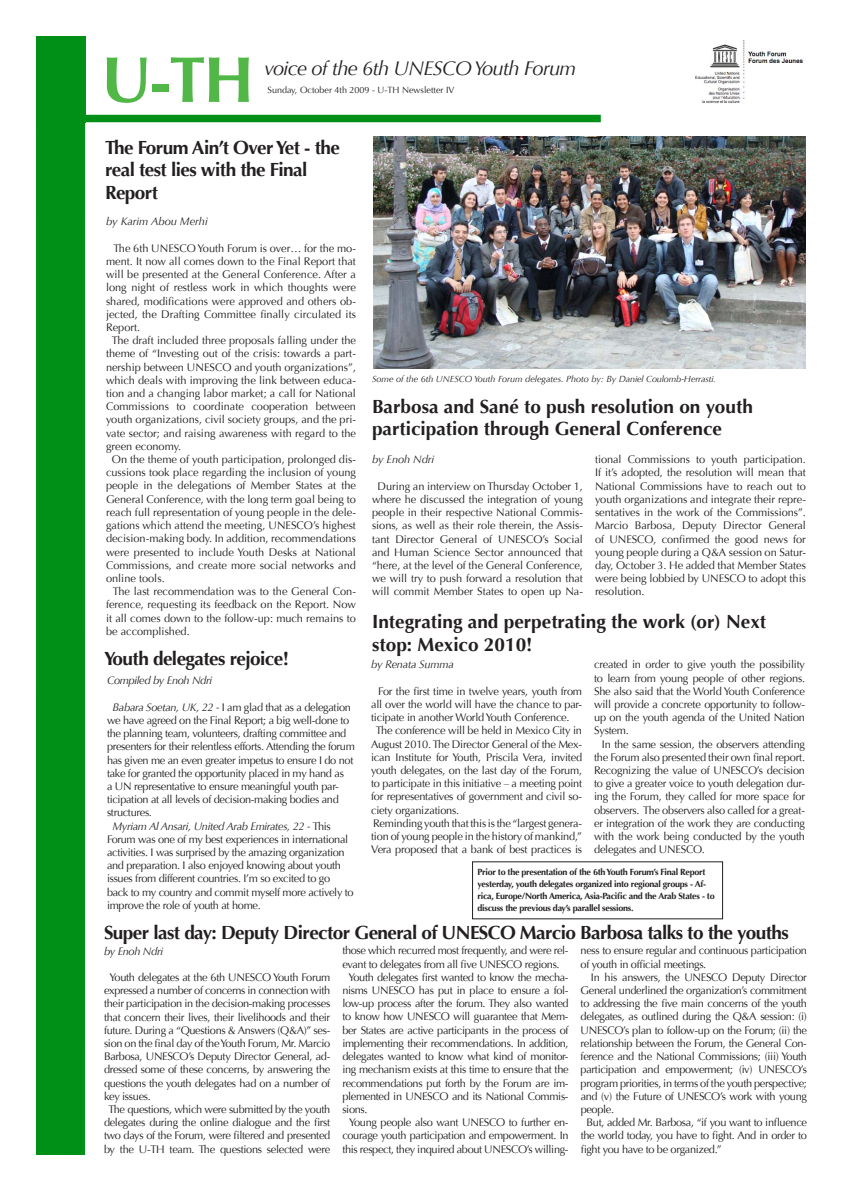
<style>
.page{position:relative;width:842px;height:1191px;background:#fff}
.page>*{position:absolute;margin:0;border:0;box-sizing:border-box;transform-origin:0 0}
.t1{font:700 65px "Optima";color:#51b848}
.t2{font:italic 20px "Optima";letter-spacing:-.03em;color:#231f20}
.t3{font:700 19px/22.8px "Optima";letter-spacing:-.03em;color:#231f20}
.t4{font:700 19px/22.8px "Optima";color:#231f20}
.t5{font:11px/13.2px "Optima";letter-spacing:-.03em;color:#231f20;text-align:justify}
.t6{font:11px/13.2px "Optima";letter-spacing:-.005em;color:#231f20;text-align:center}
.t7{font:italic 11px "Optima";letter-spacing:-.02em;color:#231f20}
.t8{font:italic 11px "Optima";color:#231f20}
.Body{font:700 9px/12px "Optima";letter-spacing:-.03em;color:#231f20}
.t9{font:italic 9px "Optima";color:#231f20}
.t10{font:9px "Optima";color:#231f20}
.s1{font-style:italic}
</style>
<div class="page">
<div style="left:36px;top:36px;width:49px;height:87px;background:#008f17"></div>
<div style="left:36px;top:106px;width:49px;height:1049px;background:#008f17"></div>
<svg style="left:85px;top:115px;width:516px;height:15px"></svg>
<img style="left:695px;top:40px;width:109px;height:63px">
<div style="left:746px;top:63px;width:67px;height:47px;background:#fff"></div>
<img style="left:373px;top:136px;width:433px;height:232px">
<p class="t1" style="left:101px;top:42px;width:155px">U-TH</p>
<p class="t2" style="left:264px;top:57px;width:314px">voice of the 6th UNESCO Youth Forum</p>
<p class="t10" style="left:268px;top:84px;width:188px">Sunday, October 4th 2009 - U-TH Newsletter IV</p>
<p class="t3" style="left:105px;top:136px;width:236px">The Forum Ain’t Over Yet - the real test lies with the Final</p>
<p class="t3" style="left:105px;top:181px;width:55px">Report</p>
<p class="t8" style="left:106px;top:215px;width:103px">by Karim Abou Merhi</p>
<p class="t5" style="left:106px;top:242px;width:252px;text-indent:7px">The 6th UNESCO Youth Forum is over… for the mo&shy;ment. It now all comes down to the Final Report that will be presented at the General Conference. After a long night of restless work in which thoughts were shared, modifications were approved and others ob&shy;jected, the Drafting Committee finally circulated its Report.</p>
<p class="t5" style="left:106px;top:334px;width:252px;text-indent:6px">The draft included three proposals falling under the theme of “Investing out of the crisis: towards a part&shy;nership between UNESCO and youth organizations”, which deals with improving the link between educa&shy;tion and a changing labor market; a call for National Commissions to coordinate cooperation between youth organizations, civil society groups, and the pri&shy;vate sector; and raising awareness with regard to the green economy.</p>
<p class="t5" style="left:106px;top:453px;width:252px;text-indent:6px">On the theme of youth participation, prolonged dis&shy;cussions took place regarding the inclusion of young people in the delegations of Member States at the General Conference, with the long term goal being to reach full representation of young people in the dele&shy;gations which attend the meeting, UNESCO’s highest decision-making body. In addition, recommendations were presented to include Youth Desks at National Commissions, and create more social networks and online tools.</p>
<p class="t5" style="left:106px;top:585px;width:251px;text-indent:7px">The last recommendation was to the General Con&shy;ference, requesting its feedback on the Report. Now it all comes down to the follow-up: much remains to be accomplished.</p>
<p class="t3" style="left:104px;top:647px;width:187px">Youth delegates rejoice!</p>
<p class="t7" style="left:107px;top:674px;width:107px">Compiled by Enoh Ndri</p>
<p class="t5" style="left:107px;top:700px;width:249px;text-align:left;text-indent:5px"><span class="s1">Babara Soetan, UK, 22 -</span> I am glad that as a delegation we have agreed on the Final Report; a big well-done to the planning team, volunteers, drafting committee and presenters for their relentless efforts. Attending the forum has given me an even greater impetus to ensure I do not take for granted the opportunity placed in my hand as<br>a UN representative to ensure meaningful youth par&shy;ticipation at all levels of decision-making bodies and structures.</p>
<p class="t5" style="left:107px;top:819px;width:248px;text-align:left;text-indent:5px"><span class="s1">Myriam Al Ansari, United Arab Emirates, 22 -</span> This Forum was one of my best experiences in international activities. I was surprised by the amazing organization and preparation. I also enjoyed knowing about youth issues from different countries. I’m so excited to go back to my country and commit myself more actively to improve the role of youth at home.</p>
<p class="t9" style="left:372px;top:374px;width:346px">Some of the 6th UNESCO Youth Forum delegates. Photo by: By Daniel Coulomb-Herrasti.</p>
<p class="t4" style="left:372px;top:395px;width:382px">Barbosa and Sané to push resolution on youth</p>
<p class="t4" style="left:372px;top:418px;width:351px">participation through General Conference</p>
<p class="t7" style="left:372px;top:453px;width:64px">by Enoh Ndri</p>
<p class="t6" style="left:372px;top:479px;width:212px">During an interview on Thursday October 1, where he discussed the integration of young people in their respective National Commis&shy;sions, as well as their role therein, the Assis&shy;tant Director General of UNESCO’s Social and Human Science Sector announced that “here, at the level of the General Conference, we will try to push forward a resolution that will commit Member States to open up Na-</p>
<p class="t5" style="left:595px;top:453px;width:212px">tional Commissions to youth participation.<br>If it’s adopted, the resolution will mean that National Commissions have to reach out to youth organizations and integrate their repre&shy;sentatives in the work of the Commissions”.<br>Marcio Barbosa, Deputy Director General of UNESCO, confirmed the good news for young people during a Q&amp;A session on Satur&shy;day, October 3. He added that Member States were being lobbied by UNESCO to adopt this resolution.</p>
<p class="t4" style="left:372px;top:610px;width:396px">Integrating and perpetrating the work (or) Next stop: Mexico 2010!</p>
<p class="t7" style="left:371px;top:658px;width:84px">by Renata Summa</p>
<p class="t5" style="left:371px;top:684px;width:212px;text-indent:7px">For the first time in twelve years, youth from all over the world will have the chance to par&shy;ticipate in another World Youth Conference.</p>
<p class="t5" style="left:371px;top:724px;width:212px;text-indent:5px">The conference will be held in Mexico City in August 2010. The Director General of the Mex&shy;ican Institute for Youth, Priscila Vera, invited youth delegates, on the last day of the Forum, to participate in this initiative – a meeting point for representatives of government and civil so&shy;ciety organizations.</p>
<p class="t5" style="left:371px;top:816px;width:212px">Reminding youth that this is the “largest genera&shy;tion of young people in the history of mankind,” Vera proposed that a bank of best practices is</p>
<p class="t5" style="left:594px;top:658px;width:212px">created in order to give youth the possibility to learn from young people of other regions.<br>She also said that the World Youth Conference will provide a concrete opportunity to follow&shy;up on the youth agenda of the United Nation System.</p>
<p class="t5" style="left:594px;top:737px;width:212px;text-indent:8px">In the same session, the observers attending the Forum also presented their own final report.<br>Recognizing the value of UNESCO’s decision to give a greater voice to youth delegation dur&shy;ing the Forum, they called for more space for observers. The observers also called for a great&shy;er integration of the work they are conducting with the work being conducted by the youth delegates and UNESCO.</p>
<p class="Body" style="left:478px;top:866px;width:239px">Prior to the presentation of the 6th Youth Forum’s Final Report yesterday, youth delegates organized into regional groups - Af&shy;rica, Europe/North America, Asia-Pacific and the Arab States - to discuss the previous day’s parallel sessions.</p>
<p class="t3" style="left:104px;top:921px;width:686px">Super last day: Deputy Director General of UNESCO Marcio Barbosa talks to the youths</p>
<p class="t7" style="left:104px;top:944px;width:61px">by Enoh Ndri</p>
<p class="t5" style="left:104px;top:970px;width:228px;text-indent:6px">Youth delegates at the 6th UNESCO Youth Forum expressed a number of concerns in connection with their participation in the decision-making processes that concern their lives, their livelihoods and their future. During a “Questions &amp; Answers (Q&amp;A)” ses&shy;sion on the final day of the Youth Forum, Mr. Marcio Barbosa, UNESCO’s Deputy Director General, ad&shy;dressed some of these concerns, by answering the questions the youth delegates had on a number of key issues.</p>
<p class="t5" style="left:104px;top:1102px;width:228px;text-align:center">The questions, which were submitted by the youth delegates during the online dialogue and the first two days of the Forum, were filtered and presented by the U-TH team. The questions selected were</p>
<p class="t5" style="left:342px;top:944px;width:228px">those which recurred most frequently, and were rel&shy;evant to delegates from all five UNESCO regions.</p>
<p class="t5" style="left:342px;top:970px;width:228px;text-indent:6px">Youth delegates first wanted to know the mecha&shy;nisms UNESCO has put in place to ensure a fol&shy;low-up process after the forum. They also wanted to know how UNESCO will guarantee that Mem&shy;ber States are active participants in the process of implementing their recommendations. In addition, delegates wanted to know what kind of monitor&shy;ing mechanism exists at this time to ensure that the recommendations put forth by the Forum are im&shy;plemented in UNESCO and its National Commis&shy;sions.</p>
<p class="t5" style="left:342px;top:1116px;width:228px;text-indent:7px">Young people also want UNESCO to further en&shy;courage youth participation and empowerment. In this respect, they inquired about UNESCO’s willing-</p>
<p class="t5" style="left:581px;top:944px;width:228px">ness to ensure regular and continuous participation of youth in official meetings.</p>
<p class="t5" style="left:581px;top:970px;width:228px;text-indent:10px">In his answers, the UNESCO Deputy Director General underlined the organization’s commitment to addressing the five main concerns of the youth delegates, as outlined during the Q&amp;A session: (i)<br>UNESCO’s plan to follow-up on the Forum; (ii) the relationship between the Forum, the General Con&shy;ference and the National Commissions; (iii) Youth participation and empowerment; (iv) UNESCO’s program priorities, in terms of the youth perspective; and (v) the Future of UNESCO’s work with young people.</p>
<p class="t5" style="left:581px;top:1116px;width:228px;text-indent:6px">But, added Mr. Barbosa, “if you want to influence the world today, you have to fight. And in order to fight you have to be organized.”</p>
</div>
